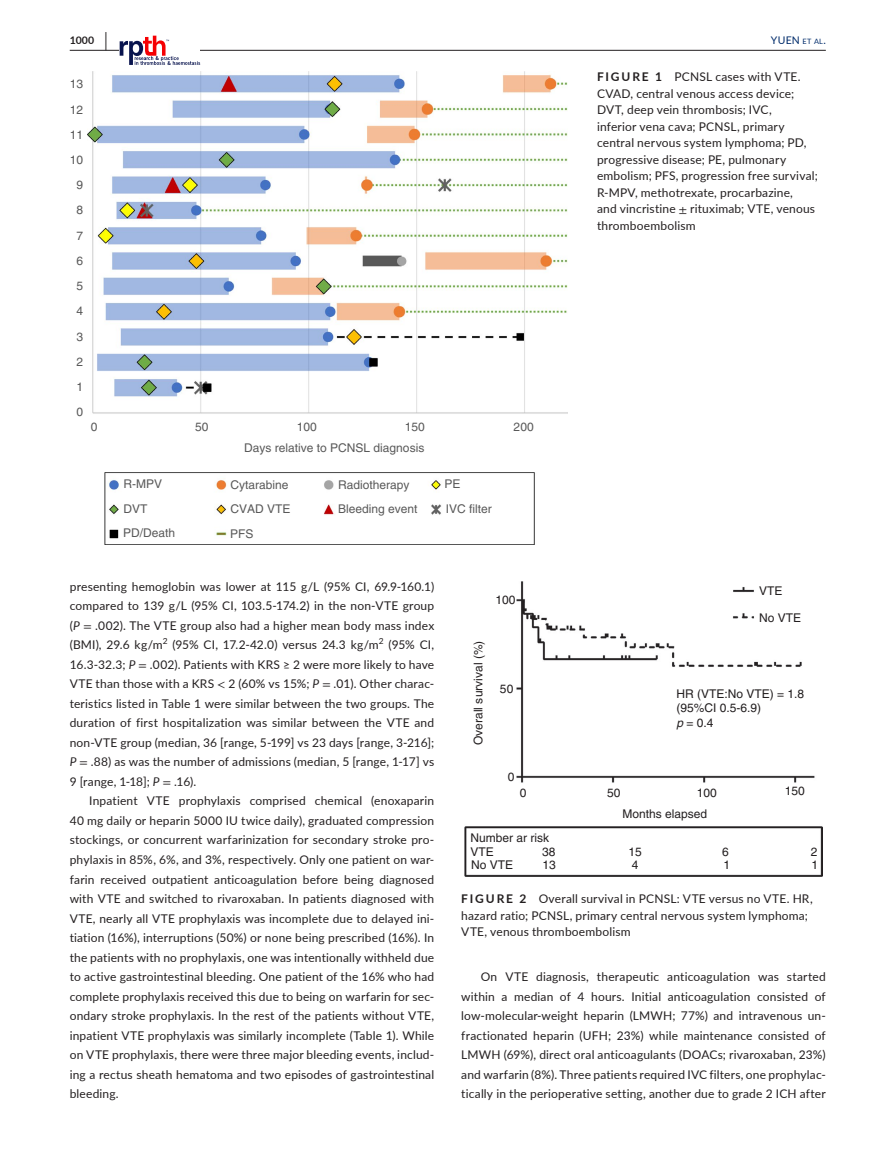
<style>
.page{position:relative;width:893px;height:1174px;background:#fff}
.page>*{position:absolute;margin:0;border:0;box-sizing:border-box;transform-origin:0 0}
.t1{font:12px/19.5px "Lato";letter-spacing:.015em;color:#231f20;text-align:justify}
.t2{font:12px/25.2px "Helvetica";color:#595959}
.t3{font:12px/14.4px "Helvetica";color:#231f20}
.t4{font:10.5px "Lato";color:#002c6b}
.t5{font:700 10.5px "Lato";color:#231f20}
.t6{font:8.4px "Lato";color:#231f20}
.s1{font-size:19.5px}
.s2{font-size:7.35px}
.s3{font-weight:700}
.s4{font-family:"STIX"}
.s5{font-style:italic}
</style>
<div class="page">
<hr style="left:70px;top:50px;width:756px;height:1px;background:#231f20">
<svg style="left:120px;top:36px;width:80px;height:29px"></svg>
<img style="left:88px;top:72px;width:479px;height:472px">
<img style="left:465px;top:582px;width:357px;height:294px">
<p class="t5" style="left:70px;top:33px;width:39px">1000 <span class="s1">|</span></p>
<p class="t4" style="left:771px;top:33px;width:56px">YUEN <span class="s2">et al</span>.</p>
<p class="t2" style="left:70px;top:72px;width:15px;text-align:center">13<br>12<br>11<br>10<br>9<br>8<br>7<br>6<br>5<br>4<br>3<br>2<br>1<br>0</p>
<p class="t2" style="left:91px;top:414px;width:8px">0</p>
<p class="t2" style="left:195px;top:414px;width:15px">50</p>
<p class="t2" style="left:244px;top:417px;width:182px;line-height:20.7px;text-indent:53px">100<br>Days relative to PCNSL diagnosis</p>
<p class="t2" style="left:405px;top:414px;width:22px">150</p>
<p class="t2" style="left:514px;top:414px;width:22px">200</p>
<p class="t2" style="left:123px;top:472px;width:54px;line-height:24.3px">R-MPV<br>DVT<br>PD/Death</p>
<p class="t2" style="left:231px;top:472px;width:62px;line-height:24px">Cytarabine<br>CVAD VTE</p>
<p class="t2" style="left:445px;top:471px;width:49px">PE<br>IVC filter</p>
<p class="t2" style="left:338px;top:472px;width:81px;line-height:24px">Radiotherapy<br>Bleeding event</p>
<p class="t2" style="left:230px;top:521px;width:25px">PFS</p>
<p class="t1" style="left:597px;top:68px;width:222px;line-height:16.5px;text-align:left"><span class="s3">FIGURE 1</span> PCNSL cases with VTE.<br>CVAD, central venous access device; DVT, deep vein thrombosis; IVC,<br>inferior vena cava; PCNSL, primary central nervous system lymphoma; PD, progressive disease; PE, pulmonary embolism; PFS, progression free survival; R-MPV, methotrexate, procarbazine,<br>and vincristine <span class="s4">±</span> rituximab; VTE, venous thromboembolism</p>
<p class="t1" style="left:70px;top:576px;width:366px">presenting hemoglobin was lower at 115 g/L (95% CI, 69.9-160.1) compared to 139 g/L (95% CI, 103.5-174.2) in the non-VTE group (<span class="s5">P</span> <span class="s4">=</span> .002). The VTE group also had a higher mean body mass index (BMI), 29.6 kg/m</p>
<p class="t6" style="left:163px;top:635px;width:6px">2</p>
<p class="t1" style="left:172px;top:635px;width:208px">(95% CI, 17.2-42.0) versus 24.3 kg/m</p>
<p class="t6" style="left:379px;top:635px;width:6px">2</p>
<p class="t1" style="left:70px;top:635px;width:366px;text-indent:319px">(95% CI, 16.3-32.3; <span class="s5">P</span> <span class="s4">=</span> .002). Patients with KRS ≥ 2 were more likely to have VTE than those with a KRS <span class="s4">&lt;</span> 2 (60% vs 15%; <span class="s5">P</span> <span class="s4">=</span> .01). Other charac&shy;teristics listed in Table 1 were similar between the two groups. The duration of first hospitalization was similar between the VTE and non-VTE group (median, 36 [range, 5-199] vs 23 days [range, 3-216]; <span class="s5">P</span> <span class="s4">=</span> .88) as was the number of admissions (median, 5 [range, 1-17] vs 9 [range, 1-18]; <span class="s5">P</span> <span class="s4">=</span> .16).</p>
<p class="t1" style="left:70px;top:791px;width:366px;text-indent:20px">Inpatient VTE prophylaxis comprised chemical (enoxaparin 40 mg daily or heparin 5000 IU twice daily), graduated compression stockings, or concurrent warfarinization for secondary stroke pro&shy;phylaxis in 85%, 6%, and 3%, respectively. Only one patient on war&shy;farin received outpatient anticoagulation before being diagnosed with VTE and switched to rivaroxaban. In patients diagnosed with VTE, nearly all VTE prophylaxis was incomplete due to delayed ini&shy;tiation (16%), interruptions (50%) or none being prescribed (16%). In the patients with no prophylaxis, one was intentionally withheld due to active gastrointestinal bleeding. One patient of the 16% who had complete prophylaxis received this due to being on warfarin for sec&shy;ondary stroke prophylaxis. In the rest of the patients without VTE, inpatient VTE prophylaxis was similarly incomplete (Table 1). While on VTE prophylaxis, there were three major bleeding events, includ&shy;ing a rectus sheath hematoma and two episodes of gastrointestinal bleeding.</p>
<p class="t3" style="left:495px;top:593px;width:22px">100</p>
<p class="t3" style="left:471px;top:745px;width:106px;rotate:-90deg">Overall survival (%)</p>
<p class="t3" style="left:500px;top:681px;width:15px">50</p>
<p class="t3" style="left:508px;top:770px;width:8px">0</p>
<p class="t3" style="left:520px;top:786px;width:8px">0</p>
<p class="t3" style="left:470px;top:830px;width:80px">Number ar risk</p>
<p class="t3" style="left:470px;top:845px;width:44px;line-height:13.5px">VTE<br>No VTE</p>
<p class="t3" style="left:542px;top:845px;width:15px;line-height:13.5px">38<br>13</p>
<p class="t3" style="left:759px;top:583px;width:25px">VTE</p>
<p class="t3" style="left:759px;top:610px;width:44px">No VTE</p>
<p class="t3" style="left:607px;top:786px;width:15px">50</p>
<p class="t3" style="left:676px;top:686px;width:129px">HR (VTE:No VTE) = 1.8 (95%CI 0.5-6.9)<br><span class="s5">p</span> = 0.4</p>
<p class="t3" style="left:697px;top:786px;width:22px">100</p>
<p class="t3" style="left:785px;top:783px;width:22px">150</p>
<p class="t3" style="left:622px;top:807px;width:86px">Months elapsed</p>
<p class="t3" style="left:628px;top:844px;width:15px">15</p>
<p class="t3" style="left:722px;top:844px;width:8px">6</p>
<p class="t3" style="left:811px;top:844px;width:8px">2</p>
<p class="t3" style="left:632px;top:858px;width:8px">4</p>
<p class="t3" style="left:724px;top:858px;width:8px">1</p>
<p class="t3" style="left:812px;top:858px;width:8px">1</p>
<p class="t1" style="left:461px;top:890px;width:353px;line-height:16.5px;text-align:left"><span class="s3">FIGURE 2</span> Overall survival in PCNSL: VTE versus no VTE. HR, hazard ratio; PCNSL, primary central nervous system lymphoma;<br>VTE, venous thromboembolism</p>
<p class="t1" style="left:461px;top:966px;width:366px;text-indent:20px">On VTE diagnosis, therapeutic anticoagulation was started within a median of 4 hours. Initial anticoagulation consisted of low-molecular-weight heparin (LMWH; 77%) and intravenous un&shy;fractionated heparin (UFH; 23%) while maintenance consisted of LMWH (69%), direct oral anticoagulants (DOACs; rivaroxaban, 23%) and warfarin (8%). Three patients required IVC filters, one prophylac&shy;tically in the perioperative setting, another due to grade 2 ICH after</p>
</div>
